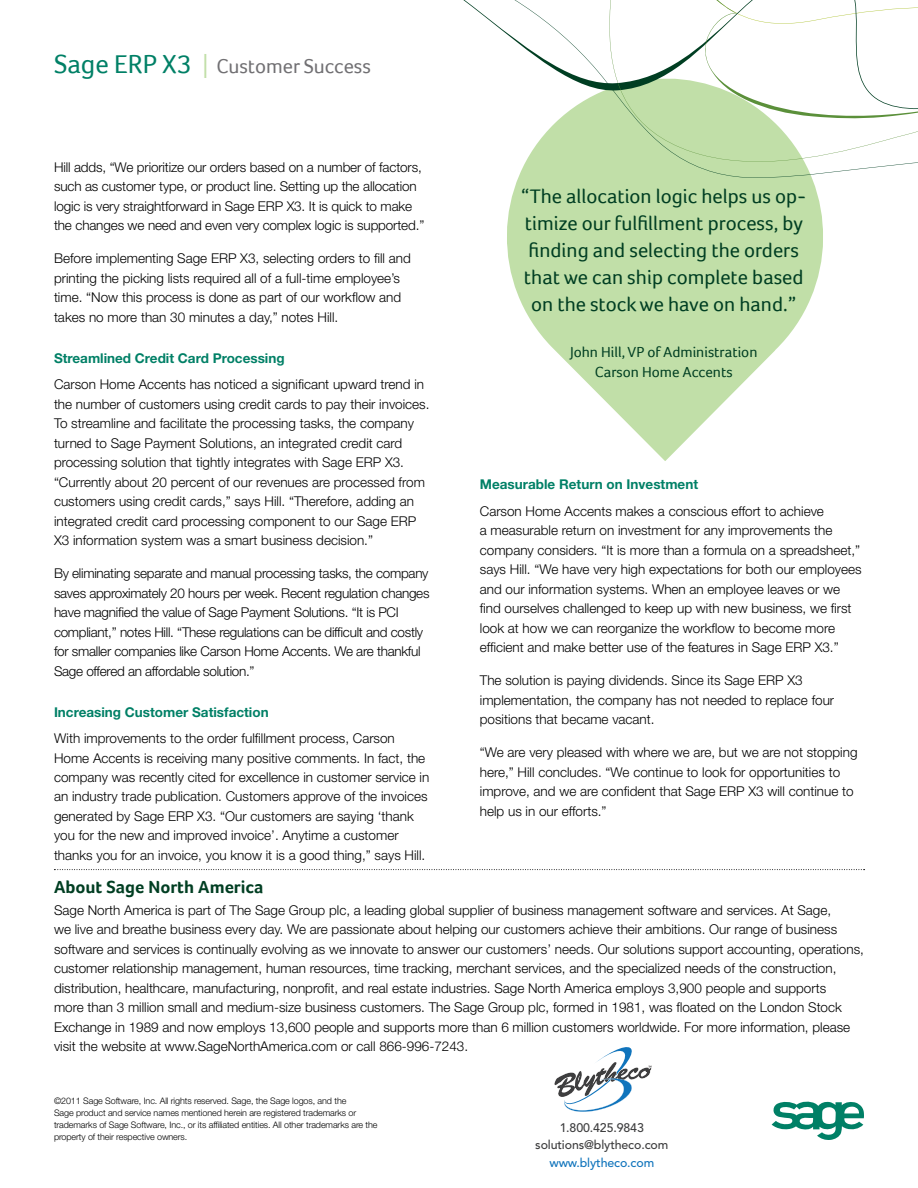
<style>
.page{position:relative;width:918px;height:1188px;background:#fff}
.page>*{position:absolute;margin:0;border:0;box-sizing:border-box;transform-origin:0 0}
.t1{font:20.55px/27px "Foco";color:#003e22;text-align:center}
.t2{font:20.55px "Foco";color:#717073}
.t3{font:700 18px "Foco";color:#003e22}
.t4{font:15px/19.5px "Foco";color:#003e22;text-align:center}
.t5{font:300 13.5px/19.5px "Helvetica Neue LT Std";color:#000}
.t6{font:300 13.5px/19.5px "Helvetica Neue LT Std";letter-spacing:-.02em;color:#000}
.t7{font:700 13.5px "Helvetica Neue LT Std";color:#008066}
.t8{font:500 12.45px/17.7px "Avenir";letter-spacing:-.01em;color:#3e3e3f;text-align:center}
.t9{font:500 12.45px "Avenir";letter-spacing:-.01em;color:#1074bc}
.t10{font:300 9px/12px "Helvetica Neue LT Std";letter-spacing:-.01em;color:#000}
.s1{font-size:27px;color:#008066}
.s2{font-family:"Helvetica Neue LT Std";font-weight:300;font-size:33.6px;color:#c1dfa8}
</style>
<div class="page">
<svg style="left:507px;top:189px;width:316px;height:272px;fill:#c1dfa8"></svg>
<svg style="left:463px;top:0;width:455px;height:189px"></svg>
<svg style="left:772px;top:1102px;width:92px;height:38px"></svg>
<svg style="left:54px;top:869px;width:811px;height:1px"></svg>
<svg style="left:554px;top:1047px;width:98px;height:65px"></svg>
<h1 class="t2" style="left:54px;top:54px;width:319px"><span class="s1">Sage ERP X3</span> <span class="s2">I</span> Customer Success</h1>
<p class="t5" style="left:54px;top:157px;width:372px">Hill adds, “We prioritize our orders based on a number of factors, such as customer type, or product line. Setting up the allocation logic is very straightforward in Sage ERP X3. It is quick to make the changes we need and even very complex logic is supported.”</p>
<p class="t5" style="left:54px;top:248px;width:358px">Before implementing Sage ERP X3, selecting orders to fill and printing the picking lists required all of a full-time employee’s time. “Now this process is done as part of our workflow and takes no more than 30 minutes a day,” notes Hill.</p>
<p class="t7" style="left:54px;top:350px;width:232px">Streamlined Credit Card Processing</p>
<p class="t5" style="left:54px;top:374px;width:377px">Carson Home Accents has noticed a significant upward trend in the number of customers using credit cards to pay their invoices.<br>To streamline and facilitate the processing tasks, the company turned to Sage Payment Solutions, an integrated credit card processing solution that tightly integrates with Sage ERP X3. “Currently about 20 percent of our revenues are processed from customers using credit cards,” says Hill. “Therefore, adding an integrated credit card processing component to our Sage ERP X3 information system was a smart business decision.”</p>
<p class="t6" style="left:54px;top:563px;width:377px">By eliminating separate and manual processing tasks, the company saves approximately 20 hours per week. Recent regulation changes have magnified the value of Sage Payment Solutions. “It is PCI compliant,” notes Hill. “These regulations can be difficult and costly for smaller companies like Carson Home Accents. We are thankful Sage offered an affordable solution.”</p>
<p class="t7" style="left:54px;top:704px;width:216px">Increasing Customer Satisfaction</p>
<p class="t5" style="left:54px;top:728px;width:377px">With improvements to the order fulfillment process, Carson Home Accents is receiving many positive comments. In fact, the company was recently cited for excellence in customer service in an industry trade publication. Customers approve of the invoices generated by Sage ERP X3. “Our customers are saying ‘thank you for the new and improved invoice’. Anytime a customer thanks you for an invoice, you know it is a good thing,” says Hill.</p>
<h1 class="t1" style="left:521px;top:182px;width:287px">“The allocation logic helps us op&shy;timize our fulfillment process, by finding and selecting the orders that we can ship complete based on the stock we have on hand.”</h1>
<p class="t4" style="left:570px;top:342px;width:189px">John Hill, VP of Administration<br>Carson Home Accents</p>
<p class="t7" style="left:480px;top:476px;width:220px">Measurable Return on Investment</p>
<p class="t5" style="left:480px;top:501px;width:383px">Carson Home Accents makes a conscious effort to achieve<br>a measurable return on investment for any improvements the company considers. “It is more than a formula on a spreadsheet,” says Hill. “We have very high expectations for both our employees and our information systems. When an employee leaves or we find ourselves challenged to keep up with new business, we first look at how we can reorganize the workflow to become more efficient and make better use of the features in Sage ERP X3.”</p>
<p class="t5" style="left:480px;top:670px;width:356px">The solution is paying dividends. Since its Sage ERP X3 implementation, the company has not needed to replace four positions that became vacant.</p>
<p class="t5" style="left:480px;top:742px;width:379px">“We are very pleased with where we are, but we are not stopping here,” Hill concludes. “We continue to look for opportunities to improve, and we are confident that Sage ERP X3 will continue to help us in our efforts.”</p>
<h2 class="t3" style="left:54px;top:876px;width:211px">About Sage North America</h2>
<p class="t5" style="left:54px;top:900px;width:811px">Sage North America is part of The Sage Group plc, a leading global supplier of business management software and services. At Sage,<br>we live and breathe business every day. We are passionate about helping our customers achieve their ambitions. Our range of business software and services is continually evolving as we innovate to answer our customers’ needs. Our solutions support accounting, operations, customer relationship management, human resources, time tracking, merchant services, and the specialized needs of the construction, distribution, healthcare, manufacturing, nonprofit, and real estate industries. Sage North America employs 3,900 people and supports<br>more than 3 million small and medium-size business customers. The Sage Group plc, formed in 1981, was floated on the London Stock Exchange in 1989 and now employs 13,600 people and supports more than 6 million customers worldwide. For more information, please visit the website at www.SageNorthAmerica.com or call 866-996-7243.</p>
<p class="t10" style="left:54px;top:1095px;width:325px">©2011 Sage Software, Inc. All rights reserved. Sage, the Sage logos, and the<br>Sage product and service names mentioned herein are registered trademarks or trademarks of Sage Software, Inc., or its affiliated entities. All other trademarks are the property of their respective owners.</p>
<p class="t8" style="left:535px;top:1119px;width:135px">1.800.425.9843 solutions@blytheco.com</p>
<p class="t9" style="left:549px;top:1156px;width:106px">www.blytheco.com</p>
</div>
